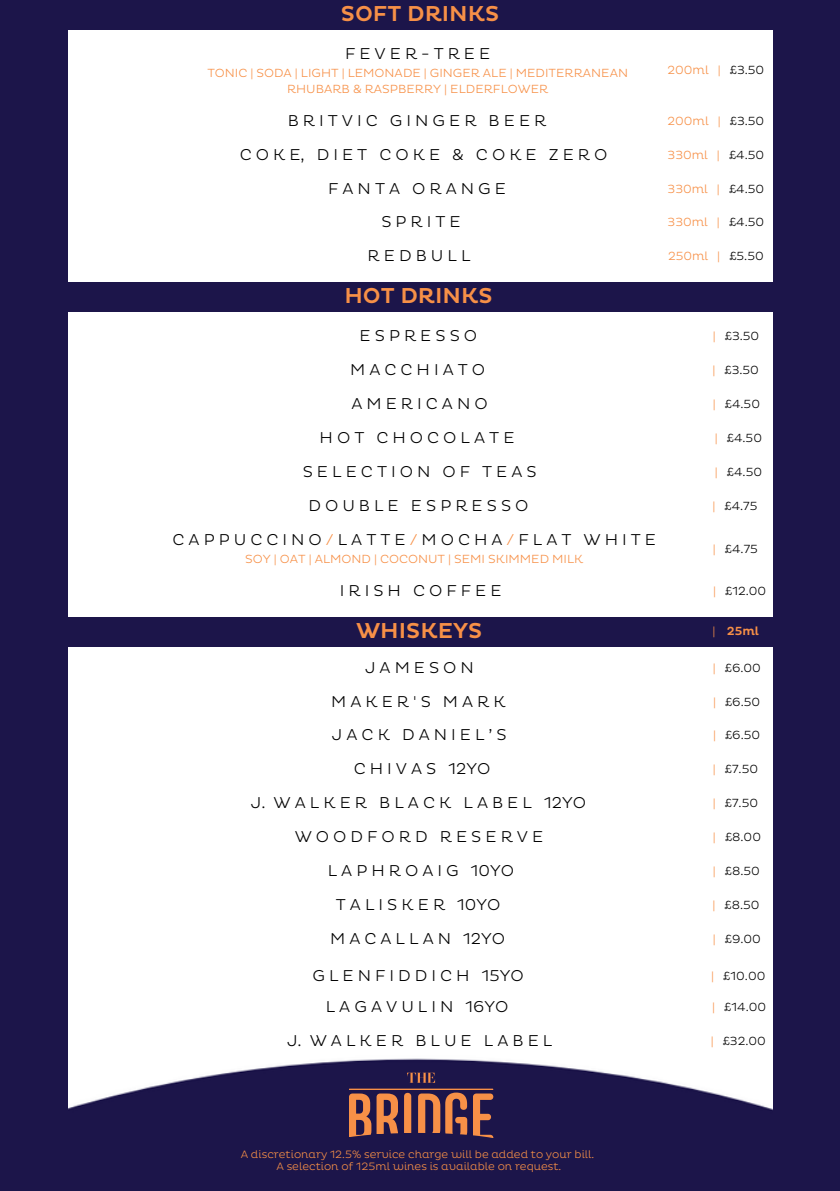
<style>
.page{position:relative;width:840px;height:1191px;background:#fff}
.page>*{position:absolute;margin:0;border:0;box-sizing:border-box;transform-origin:0 0}
.t1{font:500 22px "Pluto";color:#f79047}
.t2{font:300 16px "Pluto";letter-spacing:.25em;color:#000}
.t3{font:300 12px/16px "Pluto";color:#f79047;text-align:center}
.t4{font:300 12px "Pluto";color:#000}
.t5{font:500 12px "Pluto";color:#f79047}
.t6{font:300 10.8px/12.6px "Pluto";color:#f79047;text-align:center}
.s1{color:#000}
.s2{color:#f79047}
</style>
<div class="page">
<div style="left:1px;top:0;width:839px;height:30px;background:#1c154a"></div>
<div style="left:0;top:282px;width:839px;height:30px;background:#1c154a"></div>
<div style="left:0;top:617px;width:838px;height:30px;background:#1c154a"></div>
<img style="left:68px;top:1058px;width:705px;height:91px">
<svg style="left:336px;top:1072px;width:175px;height:77px;background:#553549"></svg>
<div style="left:0;top:1149px;width:840px;height:42px;background:#1c154a"></div>
<div style="left:773px;top:0;width:67px;height:1191px;background:#1c154a"></div>
<div style="left:0;top:0;width:68px;height:1191px;background:#1c154a"></div>
<h1 class="t1" style="left:341px;top:1px;width:160px">SOFT DRINKS</h1>
<p class="t2" style="left:345px;top:44px;width:147px">FEVER-TREE</p>
<p class="t3" style="left:207px;top:65px;width:422px">TONIC | SODA | LIGHT | LEMONADE | GINGER ALE | MEDITERRANEAN<br>RHUBARB &amp; RASPBERRY | ELDERFLOWER</p>
<p class="t3" style="left:668px;top:63px;width:98px">200ml | <span class="s1">£3.50</span></p>
<p class="t2" style="left:288px;top:111px;width:260px">BRITVIC GINGER BEER</p>
<p class="t3" style="left:668px;top:113px;width:98px">200ml | <span class="s1">£3.50</span></p>
<p class="t2" style="left:240px;top:145px;width:369px">COKE, DIET COKE &amp; COKE ZERO</p>
<p class="t3" style="left:668px;top:147px;width:98px">330ml | <span class="s1">£4.50</span></p>
<p class="t2" style="left:328px;top:179px;width:179px">FANTA ORANGE</p>
<p class="t3" style="left:668px;top:181px;width:98px">330ml | <span class="s1">£4.50</span></p>
<p class="t2" style="left:381px;top:213px;width:81px">SPRITE</p>
<p class="t3" style="left:668px;top:215px;width:98px">330ml | <span class="s1">£4.50</span></p>
<p class="t2" style="left:368px;top:247px;width:104px">REDBULL</p>
<p class="t3" style="left:668px;top:249px;width:97px">250ml | <span class="s1">£5.50</span></p>
<p class="t1" style="left:344px;top:283px;width:150px">HOT DRINKS</p>
<p class="t2" style="left:360px;top:326px;width:119px">ESPRESSO</p>
<p class="t4" style="left:713px;top:329px;width:48px"><span class="s2">|</span> £3.50</p>
<p class="t2" style="left:350px;top:360px;width:137px">MACCHIATO</p>
<p class="t4" style="left:712px;top:363px;width:48px"><span class="s2">|</span> £3.50</p>
<p class="t2" style="left:351px;top:394px;width:138px">AMERICANO</p>
<h1 class="t4" style="left:713px;top:397px;width:49px"><span class="s2">|</span> £4.50</h1>
<p class="t2" style="left:320px;top:428px;width:196px">HOT CHOCOLATE</p>
<p class="t4" style="left:715px;top:431px;width:49px"><span class="s2">|</span> £4.50</p>
<p class="t2" style="left:303px;top:462px;width:236px">SELECTION OF TEAS</p>
<p class="t4" style="left:715px;top:465px;width:49px"><span class="s2">|</span> £4.50</p>
<p class="t2" style="left:308px;top:496px;width:222px">DOUBLE ESPRESSO</p>
<p class="t4" style="left:713px;top:499px;width:46px"><span class="s2">|</span> £4.75</p>
<p class="t2" style="left:173px;top:531px;width:485px">CAPPUCCINO<span class="s2">/</span>LATTE<span class="s2">/</span>MOCHA<span class="s2">/</span>FLAT WHITE</p>
<p class="t3" style="left:245px;top:552px;width:340px">SOY | OAT | ALMOND | COCONUT | SEMI SKIMMED MILK</p>
<p class="t4" style="left:713px;top:542px;width:46px"><span class="s2">|</span> £4.75</p>
<p class="t2" style="left:340px;top:581px;width:163px">IRISH COFFEE</p>
<p class="t4" style="left:713px;top:584px;width:55px"><span class="s2">|</span> £12.00</p>
<p class="t1" style="left:356px;top:618px;width:128px">WHISKEYS</p>
<h1 class="t3" style="left:713px;top:623px;width:4px">|</h1>
<p class="t5" style="left:727px;top:624px;width:34px">25ml</p>
<p class="t2" style="left:365px;top:658px;width:110px">JAMESON</p>
<p class="t4" style="left:713px;top:661px;width:50px"><span class="s2">|</span> £6.00</p>
<p class="t2" style="left:331px;top:692px;width:176px">MAKER'S MARK</p>
<p class="t4" style="left:713px;top:695px;width:49px"><span class="s2">|</span> £6.50</p>
<p class="t2" style="left:332px;top:726px;width:176px">JACK DANIEL’S</p>
<p class="t4" style="left:713px;top:728px;width:49px"><span class="s2">|</span> £6.50</p>
<p class="t2" style="left:354px;top:760px;width:138px">CHIVAS 12YO</p>
<p class="t4" style="left:713px;top:762px;width:47px"><span class="s2">|</span> £7.50</p>
<p class="t2" style="left:251px;top:794px;width:337px">J. WALKER BLACK LABEL 12YO</p>
<p class="t4" style="left:713px;top:796px;width:47px"><span class="s2">|</span> £7.50</p>
<p class="t2" style="left:295px;top:827px;width:250px">WOODFORD RESERVE</p>
<p class="t4" style="left:713px;top:830px;width:50px"><span class="s2">|</span> £8.00</p>
<p class="t2" style="left:328px;top:861px;width:188px">LAPHROAIG 10YO</p>
<p class="t4" style="left:713px;top:864px;width:49px"><span class="s2">|</span> £8.50</p>
<p class="t2" style="left:336px;top:895px;width:166px">TALISKER 10YO</p>
<h4 class="t4" style="left:713px;top:898px;width:49px"><span class="s2">|</span> £8.50</h4>
<p class="t2" style="left:330px;top:929px;width:177px">MACALLAN 12YO</p>
<p class="t4" style="left:713px;top:932px;width:50px"><span class="s2">|</span> £9.00</p>
<p class="t2" style="left:312px;top:966px;width:213px">GLENFIDDICH 15YO</p>
<p class="t4" style="left:711px;top:969px;width:56px"><span class="s2">|</span> £10.00</p>
<p class="t2" style="left:326px;top:997px;width:184px">LAGAVULIN 16YO</p>
<p class="t4" style="left:712px;top:1000px;width:55px"><span class="s2">|</span> £14.00</p>
<p class="t2" style="left:287px;top:1031px;width:267px">J. WALKER BLUE LABEL</p>
<p class="t4" style="left:711px;top:1034px;width:57px"><span class="s2">|</span> £32.00</p>
<p class="t6" style="left:241px;top:1148px;width:355px">A discretionary 12.5% service charge will be added to your bill.<br>A selection of 125ml wines is available on request.</p>
</div>
